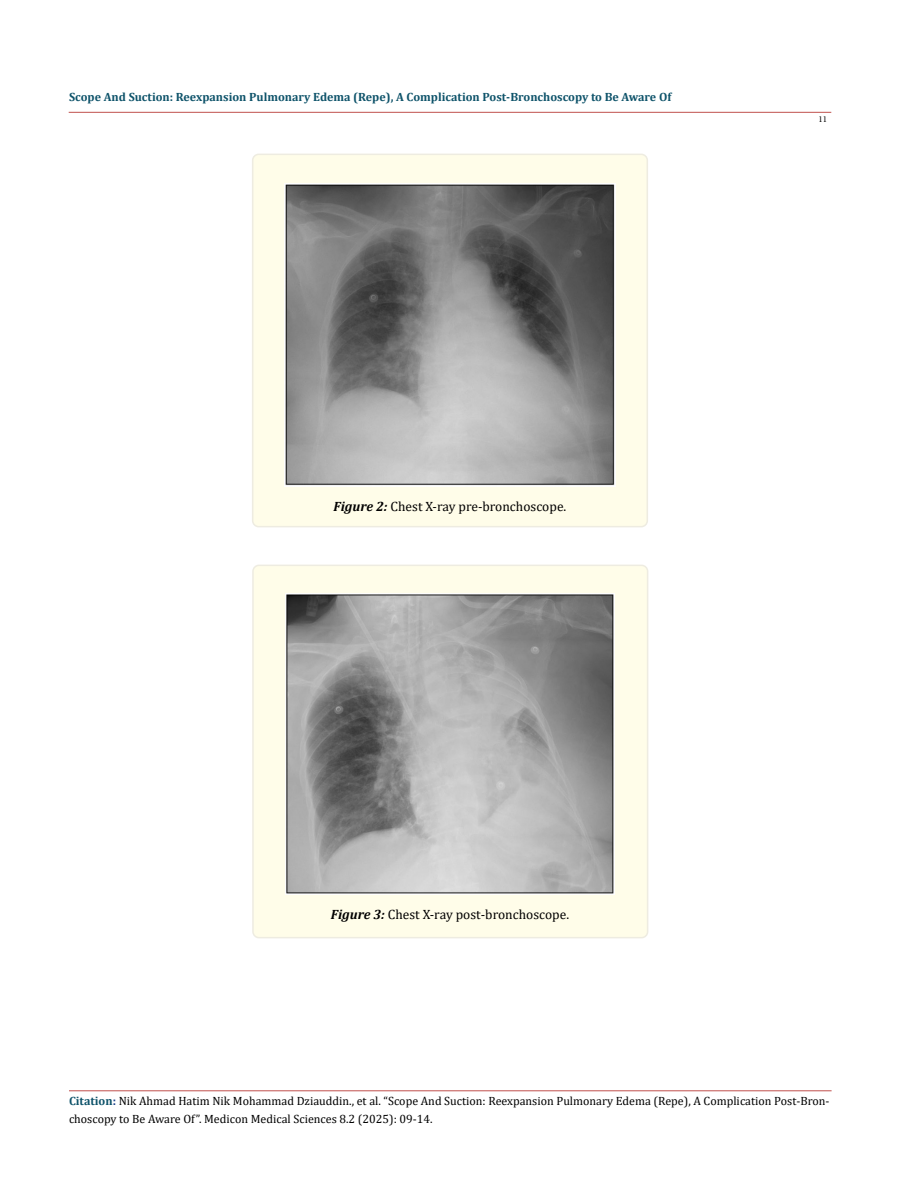
<style>
.page{position:relative;width:900px;height:1188px;background:#fff}
.page>*{position:absolute;margin:0;border:0;box-sizing:border-box;transform-origin:0 0}
.t1{font:13.5px "Cambria";color:#000}
.t2{font:12px/18px "Cambria";color:#000}
.t3{font:700 12px "Cambria";color:#0e536a}
.t4{font:9px "Minion Pro";color:#000}
.s1{font-weight:700;font-style:italic}
.s2{font-weight:700;color:#0e536a}
.s3{font-weight:700;color:#173e88}
</style>
<div class="page">
<hr style="left:69px;top:1091px;width:763px;height:1px;background:#c0504d">
<hr style="left:69px;top:112px;width:762px;height:1px;background:#c0504d">
<div style="left:253px;top:154px;width:394px;height:373px;background:#fffde9;border-radius:6px"></div>
<div style="left:252px;top:154px;width:396px;height:373px;border:2px solid #eeece1;border-radius:6px"></div>
<img style="left:285px;top:183px;width:330px;height:303px">
<div style="left:253px;top:565px;width:395px;height:373px;background:#fffde9;border-radius:6px"></div>
<div style="left:252px;top:565px;width:396px;height:373px;border:2px solid #eeece1;border-radius:6px"></div>
<img style="left:286px;top:593px;width:328px;height:302px">
<p class="t3" style="left:69px;top:89px;width:604px">Scope And Suction: Reexpansion Pulmonary Edema (Repe), A Complication Post-Bronchoscopy to Be Aware Of</p>
<p class="t4" style="left:818px;top:113px;width:10px">11</p>
<p class="t1" style="left:334px;top:498px;width:234px"><span class="s1">Figure 2:</span> Chest X-ray pre-bronchoscope.</p>
<p class="t1" style="left:331px;top:907px;width:240px"><span class="s1">Figure 3:</span> Chest X-ray post-bronchoscope.</p>
<p class="t2" style="left:69px;top:1092px;width:762px"><span class="s2">Citation</span><span class="s3">:</span> Nik Ahmad Hatim Nik Mohammad Dziauddin., et al. “Scope And Suction: Reexpansion Pulmonary Edema (Repe), A Complication Post-Bron&shy;choscopy to Be Aware Of”. Medicon Medical Sciences 8.2 (2025): 09-14.</p>
</div>
